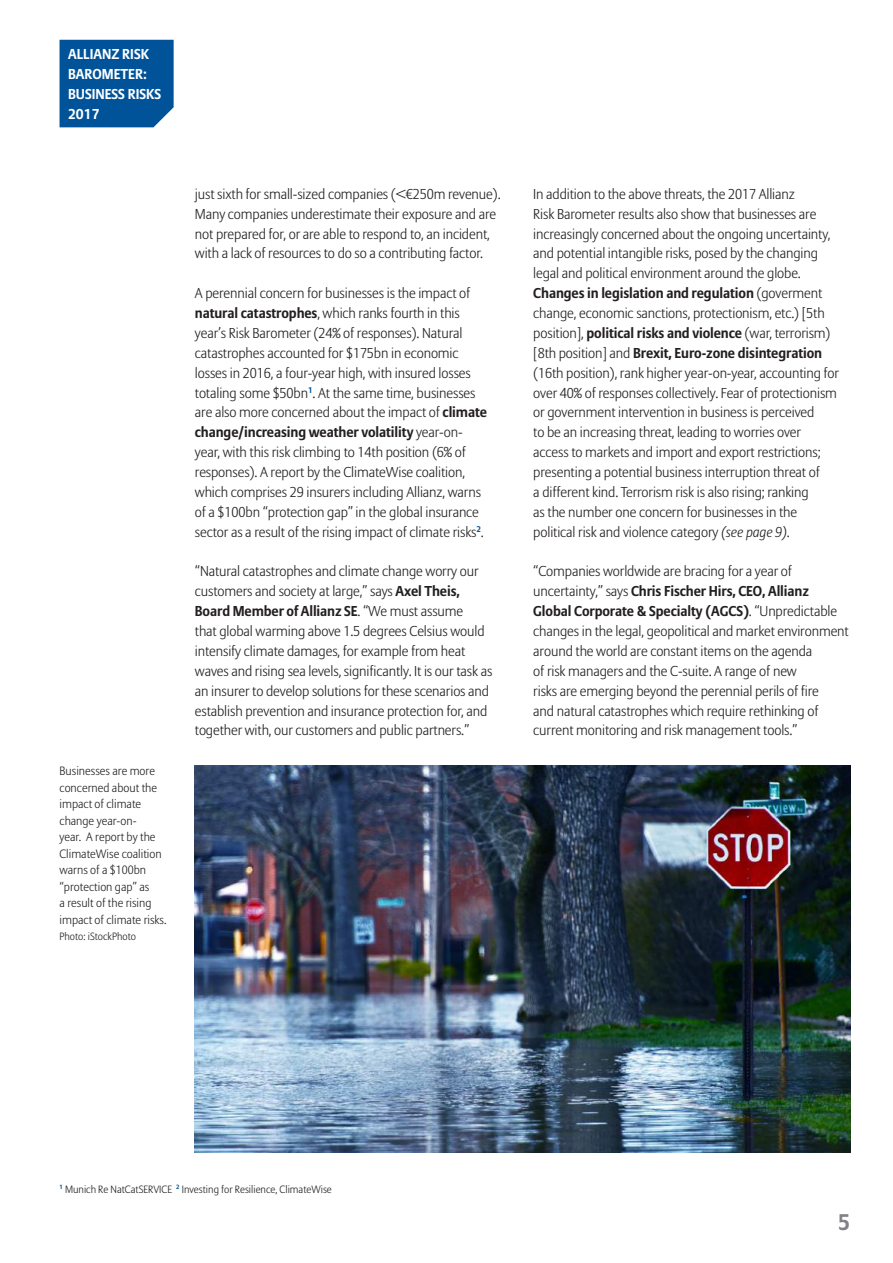
<style>
.page{position:relative;width:893px;height:1263px;background:#fff}
.page>*{position:absolute;margin:0;border:0;box-sizing:border-box;transform-origin:0 0}
.t1{font:700 22.5px "Allianz Sans";color:#808285}
.t2{font:300 14.25px/19.8px "Allianz Sans";letter-spacing:-.01em;color:#231f20}
.t3{font:700 14.25px/19.8px "Allianz Sans";color:#fff}
.t4{font:300 12px/16.5px "Allianz Sans";color:#231f20}
.t5{font:300 10.5px "Allianz Sans";color:#231f20}
.s1{font-weight:700}
.s2{font-style:italic}
</style>
<div class="page">
<img style="left:195px;top:766px;width:655px;height:387px">
<div style="left:60px;top:40px;width:114px;height:87px;background:#015399"></div>
<p class="t3" style="left:68px;top:44px;width:95px">ALLIANZ RISK<br>BAROMETER:<br>BUSINESS RISKS<br>2017</p>
<p class="t4" style="left:60px;top:763px;width:109px">Businesses are more concerned about the impact of climate change year-on-<br>year. A report by the<br>ClimateWise coalition warns of a $100bn “protection gap” as<br>a result of the rising impact of climate risks.</p>
<p class="t5" style="left:60px;top:930px;width:78px">Photo: iStockPhoto</p>
<p class="t2" style="left:195px;top:184px;width:307px">just sixth for small-sized companies (&lt;€250m revenue).<br>Many companies underestimate their exposure and are not prepared for, or are able to respond to, an incident, with a lack of resources to do so a contributing factor.</p>
<p class="t2" style="left:195px;top:283px;width:294px">A perennial concern for businesses is the impact of <span class="s1">natural catastrophes</span>, which ranks fourth in this year’s Risk Barometer (24% of responses). Natural catastrophes accounted for $175bn in economic losses in 2016, a four-year high, with insured losses totaling some $50bn<sup>1</sup>. At the same time, businesses are also more concerned about the impact of <span class="s1">climate change/increasing weather volatility</span> year-on&shy;year, with this risk climbing to 14th position (6% of responses). A report by the ClimateWise coalition, which comprises 29 insurers including Allianz, warns of a $100bn “protection gap” in the global insurance sector as a result of the rising impact of climate risks<sup>2</sup>.</p>
<p class="t2" style="left:195px;top:561px;width:299px">“Natural catastrophes and climate change worry our customers and society at large,” says <span class="s1">Axel Theis, Board Member of Allianz SE</span>. “We must assume<br>that global warming above 1.5 degrees Celsius would intensify climate damages, for example from heat waves and rising sea levels, significantly. It is our task as an insurer to develop solutions for these scenarios and establish prevention and insurance protection for, and together with, our customers and public partners.”</p>
<p class="t2" style="left:533px;top:184px;width:307px">In addition to the above threats, the 2017 Allianz<br>Risk Barometer results also show that businesses are increasingly concerned about the ongoing uncertainty, and potential intangible risks, posed by the changing legal and political environment around the globe.<br><span class="s1">Changes in legislation and regulation</span> (goverment change, economic sanctions, protectionism, etc.) [5th position], <span class="s1">political risks and violence</span> (war, terrorism) [8th position] and <span class="s1">Brexit, Euro-zone disintegration </span>(16th position), rank higher year-on-year, accounting for over 40% of responses collectively. Fear of protectionism or government intervention in business is perceived<br>to be an increasing threat, leading to worries over access to markets and import and export restrictions; presenting a potential business interruption threat of<br>a different kind. Terrorism risk is also rising; ranking<br>as the number one concern for businesses in the political risk and violence category <span class="s2">(see page 9)</span>.</p>
<p class="t2" style="left:533px;top:561px;width:317px">“Companies worldwide are bracing for a year of uncertainty,” says <span class="s1">Chris Fischer Hirs, CEO, Allianz Global Corporate &amp; Specialty (AGCS)</span>. “Unpredictable changes in the legal, geopolitical and market environment around the world are constant items on the agenda<br>of risk managers and the C-suite. A range of new<br>risks are emerging beyond the perennial perils of fire<br>and natural catastrophes which require rethinking of current monitoring and risk management tools.”</p>
<p class="t5" style="left:60px;top:1182px;width:274px"><sup>1</sup> Munich Re NatCatSERVICE <sup>2</sup> Investing for Resilience, ClimateWise</p>
<h1 class="t1" style="left:838px;top:1208px;width:14px">5</h1>
</div>
